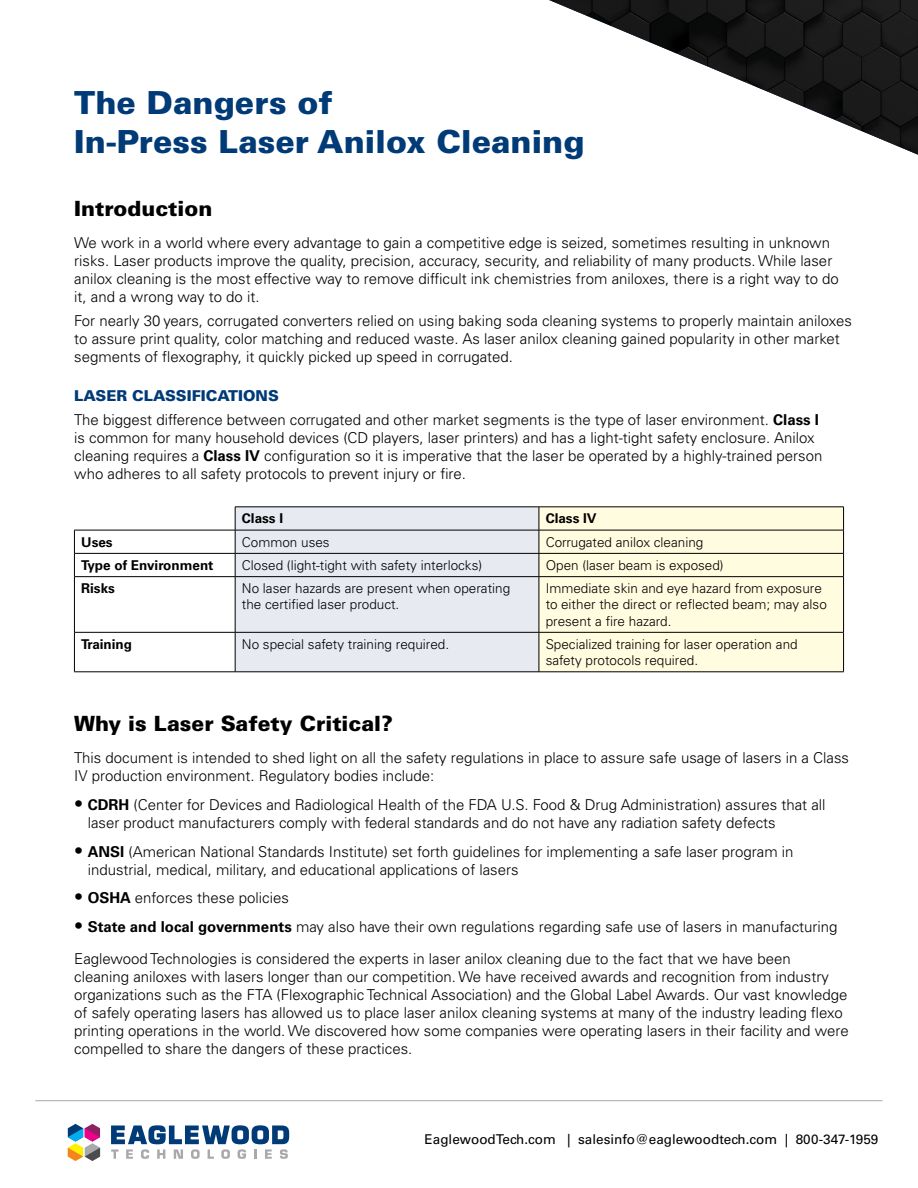
<style>
.page{position:relative;width:918px;height:1188px;background:#fff}
.page>*{position:absolute;margin:0;border:0;box-sizing:border-box;transform-origin:0 0}
.t1{font:900 31.8px/38.8px "Univers LT Pro 75";color:#003b77}
.t2{font:900 21px "Univers LT Pro 75";color:#000}
.t3{font:300 15px/18px "Univers LT Pro 45";color:#000}
.t4{font:900 15px "Univers LT Pro 75";color:#003b77}
.t5{font:300 13.5px/16.2px "Univers LT Pro 45";color:#000}
.t6{font:13.5px "Univers LT Pro 55 Roman";color:#000}
.t7{font:700 13.5px "Univers LT Pro 65";color:#000}
.s1{font-family:"Univers LT Pro 65";font-weight:700}
.s2{font-family:"Univers LT Pro Thin Ult Cond";font-weight:400;font-size:18px}
</style>
<div class="page">
<svg style="left:68px;top:1124px;width:32px;height:37px"></svg>
<svg style="left:111px;top:1125px;width:178px;height:34px"></svg>
<hr style="left:35px;top:1100px;width:848px;height:1px;background:#a7a9ac">
<div style="left:236px;top:508px;width:303px;height:164px;background:#e8eaf2"></div>
<div style="left:540px;top:508px;width:303px;height:164px;background:#fffcdf"></div>
<hr style="left:235px;top:507px;width:304px;height:1px;background:#000">
<hr style="left:539px;top:507px;width:305px;height:1px;background:#000">
<hr style="left:74px;top:530px;width:161px;height:1px;background:#000">
<hr style="left:235px;top:530px;width:304px;height:1px;background:#000">
<hr style="left:539px;top:530px;width:305px;height:1px;background:#000">
<hr style="left:74px;top:553px;width:161px;height:1px;background:#000">
<svg style="left:74px;top:530px;width:1px;height:46px"></svg>
<hr style="left:235px;top:553px;width:304px;height:1px;background:#000">
<svg style="left:235px;top:507px;width:1px;height:69px"></svg>
<hr style="left:539px;top:553px;width:305px;height:1px;background:#000">
<svg style="left:539px;top:507px;width:1px;height:69px"></svg>
<svg style="left:843px;top:507px;width:1px;height:69px"></svg>
<hr style="left:74px;top:576px;width:161px;height:1px;background:#000">
<hr style="left:74px;top:577px;width:1px;height:55px;background:#000">
<hr style="left:235px;top:576px;width:304px;height:1px;background:#000">
<hr style="left:235px;top:577px;width:1px;height:55px;background:#000">
<hr style="left:539px;top:576px;width:305px;height:1px;background:#000">
<hr style="left:539px;top:577px;width:1px;height:55px;background:#000">
<hr style="left:843px;top:577px;width:1px;height:55px;background:#000">
<hr style="left:74px;top:632px;width:161px;height:1px;background:#000">
<hr style="left:74px;top:633px;width:1px;height:39px;background:#000">
<hr style="left:235px;top:632px;width:304px;height:1px;background:#000">
<hr style="left:235px;top:633px;width:1px;height:39px;background:#000">
<hr style="left:539px;top:632px;width:305px;height:1px;background:#000">
<hr style="left:539px;top:633px;width:1px;height:39px;background:#000">
<hr style="left:843px;top:633px;width:1px;height:39px;background:#000">
<hr style="left:74px;top:672px;width:161px;height:1px;background:#000">
<hr style="left:235px;top:672px;width:304px;height:1px;background:#000">
<hr style="left:539px;top:672px;width:305px;height:1px;background:#000">
<img style="left:549px;top:0;width:369px;height:155px">
<h1 class="t1" style="left:74px;top:82px;width:512px">The Dangers of<br>In-Press Laser Anilox Cleaning</h1>
<h2 class="t2" style="left:74px;top:194px;width:140px">Introduction</h2>
<p class="t3" style="left:74px;top:233px;width:766px">We work in a world where every advantage to gain a competitive edge is seized, sometimes resulting in unknown risks. Laser products improve the quality, precision, accuracy, security, and reliability of many products. While laser anilox cleaning is the most effective way to remove difficult ink chemistries from aniloxes, there is a right way to do it, and a wrong way to do it.</p>
<p class="t3" style="left:74px;top:312px;width:779px">For nearly 30 years, corrugated converters relied on using baking soda cleaning systems to properly maintain aniloxes to assure print quality, color matching and reduced waste. As laser anilox cleaning gained popularity in other market segments of flexography, it quickly picked up speed in corrugated.</p>
<p class="t4" style="left:74px;top:385px;width:206px">LASER CLASSIFICATIONS</p>
<p class="t3" style="left:74px;top:411px;width:750px">The biggest difference between corrugated and other market segments is the type of laser environment. <span class="s1">Class I </span>is common for many household devices (CD players, laser printers) and has a light-tight safety enclosure. Anilox cleaning requires a <span class="s1">Class IV</span> configuration so it is imperative that the laser be operated by a highly-trained person who adheres to all safety protocols to prevent injury or fire.</p>
<p class="t7" style="left:242px;top:509px;width:43px">Class I</p>
<p class="t7" style="left:546px;top:509px;width:53px">Class IV</p>
<p class="t7" style="left:81px;top:532px;width:33px">Uses</p>
<p class="t5" style="left:242px;top:533px;width:89px">Common uses</p>
<p class="t5" style="left:546px;top:533px;width:159px">Corrugated anilox cleaning</p>
<p class="t7" style="left:81px;top:556px;width:134px">Type of Environment</p>
<p class="t5" style="left:242px;top:557px;width:242px">Closed (light-tight with safety interlocks)</p>
<p class="t5" style="left:546px;top:557px;width:180px">Open (laser beam is exposed)</p>
<p class="t7" style="left:81px;top:579px;width:35px">Risks</p>
<p class="t5" style="left:242px;top:580px;width:270px">No laser hazards are present when operating the certified laser product.</p>
<p class="t5" style="left:546px;top:580px;width:283px">Immediate skin and eye hazard from exposure to either the direct or reflected beam; may also present a fire hazard.</p>
<p class="t7" style="left:81px;top:635px;width:52px">Training</p>
<p class="t5" style="left:242px;top:636px;width:209px">No special safety training required.</p>
<p class="t5" style="left:546px;top:636px;width:254px">Specialized training for laser operation and safety protocols required.</p>
<h2 class="t2" style="left:74px;top:709px;width:320px">Why is Laser Safety Critical?</h2>
<p class="t3" style="left:74px;top:748px;width:776px">This document is intended to shed light on all the safety regulations in place to assure safe usage of lasers in a Class<br>IV production environment. Regulatory bodies include:</p>
<p class="t3" style="left:88px;top:795px;width:739px;text-indent:-14px"><span class="s2">•</span> <span class="s1">CDRH</span> (Center for Devices and Radiological Health of the FDA U.S. Food &amp; Drug Administration) assures that all laser product manufacturers comply with federal standards and do not have any radiation safety defects</p>
<p class="t3" style="left:88px;top:842px;width:707px;text-indent:-14px"><span class="s2">•</span> <span class="s1">ANSI</span> (American National Standards Institute) set forth guidelines for implementing a safe laser program in industrial, medical, military, and educational applications of lasers</p>
<p class="t3" style="left:74px;top:889px;width:216px"><span class="s2">•</span> <span class="s1">OSHA</span> enforces these policies</p>
<p class="t3" style="left:74px;top:911px;width:765px;line-height:31.5px"><span class="s2">•</span> <span class="s1">State and local governments</span> may also have their own regulations regarding safe use of lasers in manufacturing<br>Eaglewood Technologies is considered the experts in laser anilox cleaning due to the fact that we have been</p>
<p class="t3" style="left:74px;top:967px;width:776px">cleaning aniloxes with lasers longer than our competition. We have received awards and recognition from industry organizations such as the FTA (Flexographic Technical Association) and the Global Label Awards. Our vast knowledge of safely operating lasers has allowed us to place laser anilox cleaning systems at many of the industry leading flexo printing operations in the world. We discovered how some companies were operating lasers in their facility and were compelled to share the dangers of these practices.</p>
<p class="t6" style="left:425px;top:1130px;width:455px">EaglewoodTech.com | salesinfo@eaglewoodtech.com | 800-347-1959</p>
</div>
